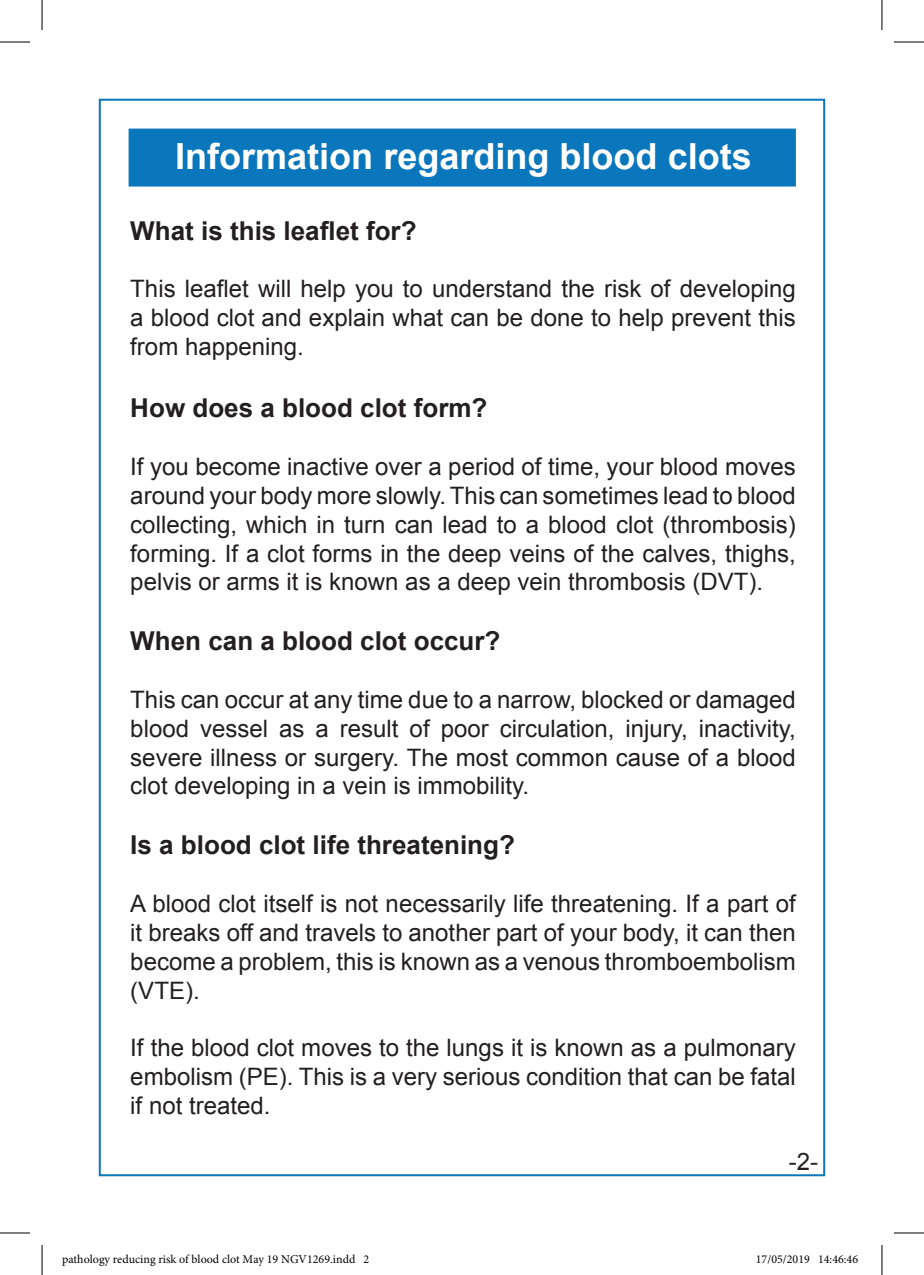
<style>
.page{position:relative;width:924px;height:1275px;background:#fff}
.page>*{position:absolute;margin:0;border:0;box-sizing:border-box;transform-origin:0 0}
.t1{font:700 36px "Arial";color:#fff}
.t2{font:700 26px "Arial";color:#231f20}
.t3{font:24px/28.8px "Arial";color:#231f20;text-align:justify}
.t4{font:12px "Minion Pro";color:#000}
</style>
<div class="page">
<div style="left:128px;top:129px;width:667px;height:57px;background:#0a76bc"></div>
<hr style="left:0;top:42px;width:30px;height:1px;background:#000">
<hr style="left:893px;top:42px;width:30px;height:1px;background:#000">
<hr style="left:0;top:1232px;width:30px;height:1px;background:#000">
<hr style="left:893px;top:1232px;width:30px;height:1px;background:#000">
<hr style="left:42px;top:0;width:1px;height:30px;background:#000">
<hr style="left:42px;top:1245px;width:1px;height:30px;background:#000">
<hr style="left:881px;top:0;width:1px;height:30px;background:#000">
<hr style="left:881px;top:1245px;width:1px;height:30px;background:#000">
<h1 class="t1" style="left:175px;top:132px;width:578px">Information regarding blood clots</h1>
<p class="t2" style="left:130px;top:213px;width:288px">What is this leaflet for?</p>
<p class="t3" style="left:130px;top:275px;width:666px">This leaflet will help you to understand the risk of developing a blood clot and explain what can be done to help prevent this from happening.</p>
<p class="t2" style="left:130px;top:391px;width:358px">How does a blood clot form?</p>
<p class="t3" style="left:130px;top:452px;width:666px">If you become inactive over a period of time, your blood moves around your body more slowly. This can sometimes lead to blood collecting, which in turn can lead to a blood clot (thrombosis) forming. If a clot forms in the deep veins of the calves, thighs, pelvis or arms it is known as a deep vein thrombosis (DVT).</p>
<p class="t2" style="left:130px;top:624px;width:371px">When can a blood clot occur?</p>
<p class="t3" style="left:130px;top:685px;width:666px">This can occur at any time due to a narrow, blocked or damaged blood vessel as a result of poor circulation, injury, inactivity, severe illness or surgery. The most common cause of a blood clot developing in a vein is immobility.</p>
<p class="t2" style="left:130px;top:828px;width:386px">Is a blood clot life threatening?</p>
<p class="t3" style="left:130px;top:889px;width:666px">A blood clot itself is not necessarily life threatening. If a part of it breaks off and travels to another part of your body, it can then become a problem, this is known as a venous thromboembolism (VTE).</p>
<p class="t3" style="left:130px;top:1033px;width:666px">If the blood clot moves to the lungs it is known as a pulmonary embolism (PE). This is a very serious condition that can be fatal if not treated.</p>
<p class="t3" style="left:788px;top:1147px;width:31px">-2-</p>
<p class="t4" style="left:62px;top:1251px;width:308px">pathology reducing risk of blood clot May 19 NGV1269.indd 2</p>
<p class="t4" style="left:755px;top:1251px;width:104px">17/05/2019 14:46:46</p>
</div>
